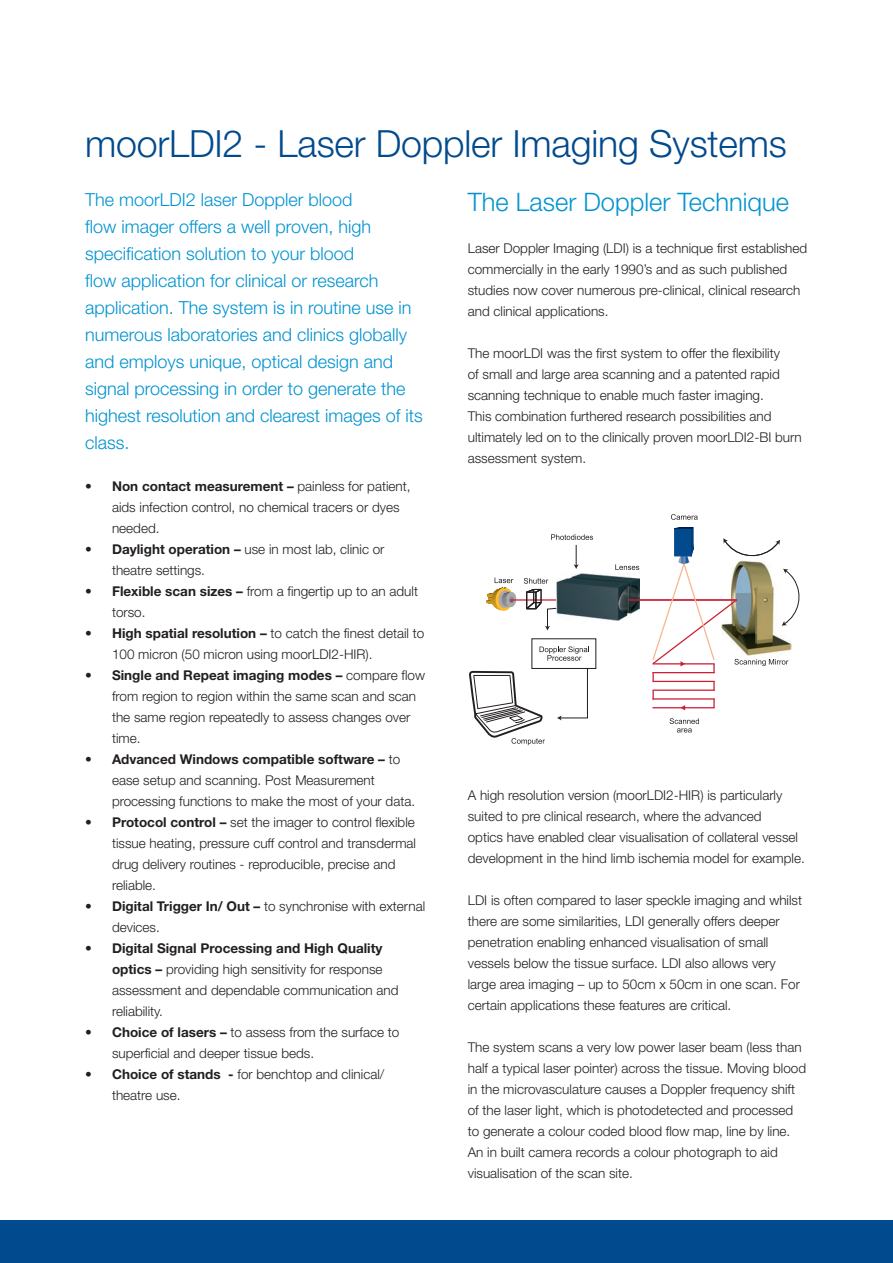
<style>
.page{position:relative;width:893px;height:1263px;background:#fff}
.page>*{position:absolute;margin:0;border:0;box-sizing:border-box;transform-origin:0 0}
.t1{font:300 37.5px "Helvetica Neue";letter-spacing:-.005em;color:#004a8d}
.t2{font:300 25.5px "Helvetica Neue";color:#0093d0}
.t3{font:300 18px/27px "Helvetica Neue";color:#0093d0}
.t4{font:300 13.5px/21px "Helvetica Neue";color:#231f20}
.s1{font-weight:700}
</style>
<div class="page">
<div style="left:0;top:1220px;width:893px;height:43px;background:#004a8d"></div>
<hr style="left:510px;top:599px;width:227px;height:2px;background:#cd1f36">
<img style="left:556px;top:574px;width:84px;height:46px">
<hr style="left:629px;top:599px;width:108px;height:2px;background:#cd1f36">
<svg style="left:486px;top:577px;width:31px;height:34px"></svg>
<svg style="left:615px;top:564px;width:24px;height:6px"></svg>
<svg style="left:671px;top:514px;width:27px;height:6px"></svg>
<svg style="left:670px;top:718px;width:29px;height:14px"></svg>
<svg style="left:469px;top:670px;width:76px;height:75px"></svg>
<svg style="left:539px;top:646px;width:50px;height:15px"></svg>
<svg style="left:557px;top:668px;width:31px;height:52px"></svg>
<svg style="left:524px;top:578px;width:32px;height:53px"></svg>
<svg style="left:551px;top:534px;width:42px;height:35px"></svg>
<svg style="left:651px;top:527px;width:149px;height:183px"></svg>
<div style="left:674px;top:529px;width:17px;height:27px;background:#004a8d"></div>
<h1 class="t1" style="left:85px;top:121px;width:703px">moorLDI2 - Laser Doppler Imaging Systems</h1>
<p class="t3" style="left:85px;top:185px;width:339px">The moorLDI2 laser Doppler blood<br>flow imager offers a well proven, high specification solution to your blood<br>flow application for clinical or research application. The system is in routine use in numerous laboratories and clinics globally and employs unique, optical design and signal processing in order to generate the highest resolution and clearest images of its class.</p>
<p class="t4" style="left:112px;top:475px;width:300px;text-indent:-27px"><span class="s1">• Non contact measurement –</span> painless for patient, aids infection control, no chemical tracers or dyes needed.</p>
<p class="t4" style="left:112px;top:538px;width:274px;text-indent:-27px"><span class="s1">• Daylight operation –</span> use in most lab, clinic or theatre settings.</p>
<p class="t4" style="left:112px;top:580px;width:307px;text-indent:-27px"><span class="s1">• Flexible scan sizes –</span> from a fingertip up to an adult torso.</p>
<p class="t4" style="left:112px;top:622px;width:314px;text-indent:-27px"><span class="s1">• High spatial resolution –</span> to catch the finest detail to<br>100 micron (50 micron using moorLDI2-HIR).</p>
<p class="t4" style="left:112px;top:664px;width:314px;text-indent:-27px"><span class="s1">• Single and Repeat imaging modes –</span> compare flow from region to region within the same scan and scan the same region repeatedly to assess changes over time.</p>
<p class="t4" style="left:112px;top:748px;width:305px;text-indent:-27px"><span class="s1">• Advanced Windows compatible software –</span> to ease setup and scanning. Post Measurement processing functions to make the most of your data.</p>
<p class="t4" style="left:112px;top:811px;width:306px;text-indent:-27px"><span class="s1">• Protocol control –</span> set the imager to control flexible tissue heating, pressure cuff control and transdermal drug delivery routines - reproducible, precise and reliable.</p>
<p class="t4" style="left:112px;top:895px;width:315px;text-indent:-27px"><span class="s1">• Digital Trigger In/ Out –</span> to synchronise with external devices.</p>
<p class="t4" style="left:112px;top:937px;width:288px;text-indent:-27px"><span class="s1">• Digital Signal Processing and High Quality optics –</span> providing high sensitivity for response assessment and dependable communication and reliability.</p>
<p class="t4" style="left:112px;top:1021px;width:289px;text-indent:-27px"><span class="s1">• Choice of lasers –</span> to assess from the surface to superficial and deeper tissue beds.</p>
<p class="t4" style="left:112px;top:1063px;width:274px;text-indent:-27px"><span class="s1">• Choice of stands -</span> for benchtop and clinical/ theatre use.</p>
<h2 class="t2" style="left:468px;top:187px;width:323px">The Laser Doppler Technique</h2>
<p class="t4" style="left:468px;top:238px;width:341px">Laser Doppler Imaging (LDI) is a technique first established commercially in the early 1990’s and as such published studies now cover numerous pre-clinical, clinical research and clinical applications.</p>
<p class="t4" style="left:468px;top:343px;width:336px">The moorLDI was the first system to offer the flexibility<br>of small and large area scanning and a patented rapid scanning technique to enable much faster imaging.<br>This combination furthered research possibilities and ultimately led on to the clinically proven moorLDI2-BI burn assessment system.</p>
<p class="t4" style="left:468px;top:784px;width:339px">A high resolution version (moorLDI2-HIR) is particularly suited to pre clinical research, where the advanced<br>optics have enabled clear visualisation of collateral vessel development in the hind limb ischemia model for example.</p>
<p class="t4" style="left:468px;top:889px;width:336px">LDI is often compared to laser speckle imaging and whilst there are some similarities, LDI generally offers deeper penetration enabling enhanced visualisation of small vessels below the tissue surface. LDI also allows very large area imaging – up to 50cm x 50cm in one scan. For certain applications these features are critical.</p>
<p class="t4" style="left:468px;top:1036px;width:340px">The system scans a very low power laser beam (less than half a typical laser pointer) across the tissue. Moving blood in the microvasculature causes a Doppler frequency shift of the laser light, which is photodetected and processed to generate a colour coded blood flow map, line by line.<br>An in built camera records a colour photograph to aid visualisation of the scan site.</p>
</div>
